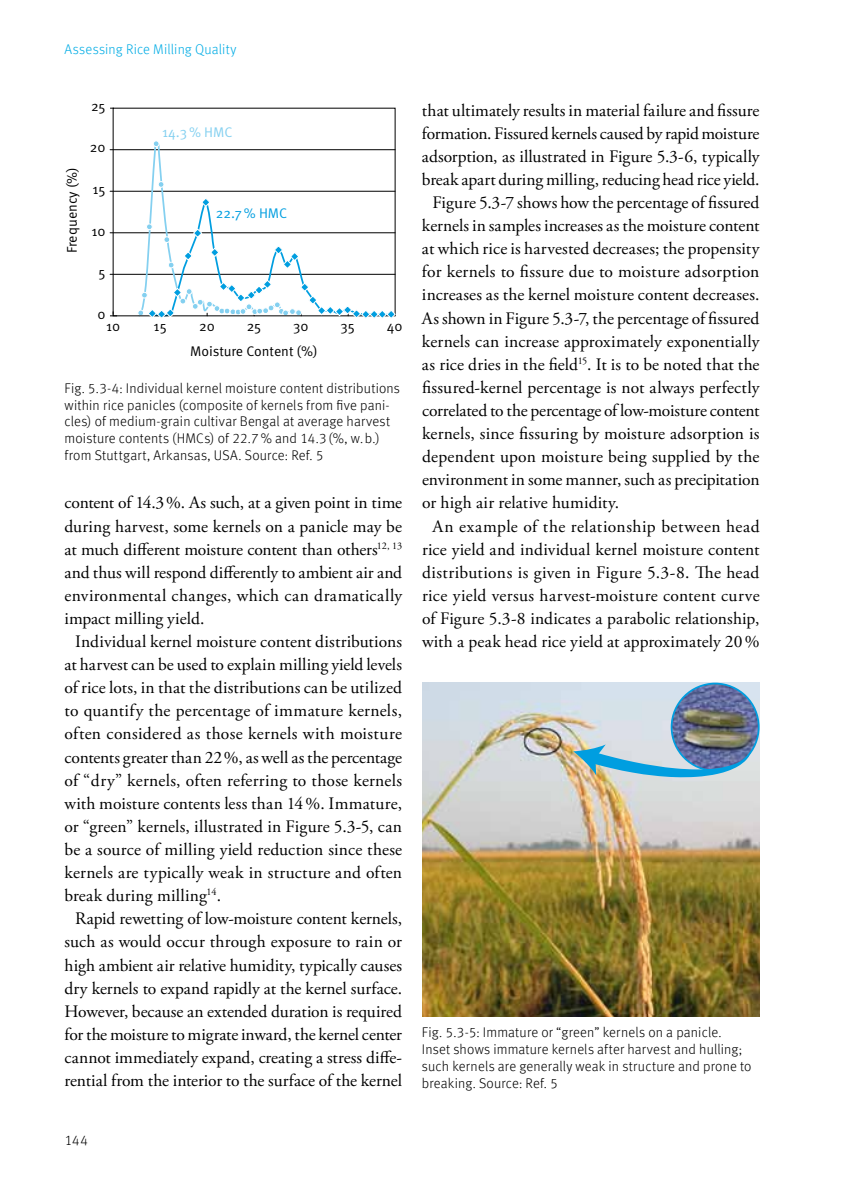
<style>
.page{position:relative;width:844px;height:1191px;background:#fff}
.page>*{position:absolute;margin:0;border:0;box-sizing:border-box;transform-origin:0 0}
.t1{font:17.5px/23.1px "Adobe Garamond Pro";letter-spacing:.005em;color:#000;text-align:justify}
.t2{font:17.5px "Adobe Garamond Pro";letter-spacing:.025em;color:#000}
.t3{font:17.5px "Adobe Garamond Pro";letter-spacing:.03em;color:#000}
.t4{font:300 14px/16.8px "Meta Offc";letter-spacing:.01em;color:#000}
.t5{font:14px "Meta OT Norm";color:#000}
.t6{font:300 14px "Meta Offc";letter-spacing:.015em;color:#00ace5}
.t7{font:14px "Meta OT Norm";color:#009ee0}
.t8{font:14px "Meta OT Norm";color:#84d0f0}
</style>
<div class="page">
<hr style="left:110px;top:274px;width:285px;height:1px;background:#000">
<hr style="left:110px;top:232px;width:285px;height:1px;background:#000">
<hr style="left:110px;top:191px;width:285px;height:1px;background:#000">
<hr style="left:110px;top:149px;width:285px;height:1px;background:#000">
<svg style="left:137px;top:140px;width:259px;height:178px"></svg>
<img style="left:422px;top:682px;width:337px;height:334px">
<img style="left:671px;top:683px;width:87px;height:87px;border-radius:44px">
<div style="left:670px;top:682px;width:89px;height:89px;border:2px solid #009ee0;border-radius:50%"></div>
<img style="left:573px;top:744px;width:178px;height:33px">
<p class="t6" style="left:64px;top:41px;width:173px">Assessing Rice Milling Quality</p>
<p class="t5" style="left:64px;top:253px;width:88px;rotate:-90deg">Frequency (%)</p>
<p class="t5" style="left:91px;top:97px;width:16px">25</p>
<p class="t5" style="left:90px;top:139px;width:17px">20</p>
<p class="t5" style="left:92px;top:181px;width:15px">15</p>
<p class="t5" style="left:91px;top:222px;width:16px">10</p>
<p class="t5" style="left:99px;top:264px;width:9px">5</p>
<p class="t5" style="left:98px;top:306px;width:10px">0</p>
<p class="t8" style="left:162px;top:124px;width:72px">14.3% HMC</p>
<p class="t7" style="left:216px;top:204px;width:73px">22.7% HMC</p>
<p class="t5" style="left:106px;top:318px;width:16px">10</p>
<p class="t5" style="left:153px;top:318px;width:15px">15</p>
<p class="t5" style="left:199px;top:318px;width:17px">20</p>
<p class="t5" style="left:246px;top:318px;width:16px">25</p>
<p class="t5" style="left:293px;top:318px;width:17px">30</p>
<p class="t5" style="left:340px;top:318px;width:16px">35</p>
<p class="t5" style="left:387px;top:318px;width:17px">40</p>
<p class="t5" style="left:190px;top:342px;width:129px">Moisture Content (%)</p>
<p class="t4" style="left:64px;top:380px;width:337px">Fig. 5.3-4: Individual kernel moisture content distributions within rice panicles (composite of kernels from five pani&shy;cles) of medium-grain cultivar Bengal at average harvest moisture contents (HMCs) of 22.7% and 14.3(%, w.b.) from Stuttgart, Arkansas, USA. Source: Ref. 5</p>
<p class="t1" style="left:64px;top:492px;width:339px">content of 14.3%. As such, at a given point in time during harvest, some kernels on a panicle may be at much different moisture content than others<sup>12,</sup> <sup>13 </sup>and thus will respond differently to ambient air and environmental changes, which can dramatically impact milling yield.</p>
<p class="t1" style="left:64px;top:630px;width:339px;text-indent:11px">Individual kernel moisture content distributions at harvest can be used to explain milling yield levels of rice lots, in that the distributions can be utilized to quantify the percentage of immature kernels, often considered as those kernels with moisture contents greater than 22%, as well as the percentage of “dry” kernels, often referring to those kernels with moisture contents less than 14%. Immature, or “green” kernels, illustrated in Figure 5.3-5, can be a source of milling yield reduction since these kernels are typically weak in structure and often break during milling<sup>14</sup>.</p>
<p class="t1" style="left:64px;top:908px;width:339px;text-align:center">Rapid rewetting of low-moisture content kernels, such as would occur through exposure to rain or high ambient air relative humidity, typically causes dry kernels to expand rapidly at the kernel surface.<br>However, because an extended duration is required for the moisture to migrate inward, the kernel center cannot immediately expand, creating a stress diffe&shy;rential from the interior to the surface of the kernel</p>
<p class="t4" style="left:64px;top:1132px;width:25px">144</p>
<p class="t1" style="left:422px;top:99px;width:339px">that ultimately results in material failure and fissure</p>
<p class="t1" style="left:422px;top:122px;width:339px">formation. Fissured kernels caused by rapid moisture</p>
<p class="t1" style="left:422px;top:145px;width:339px">adsorption, as illustrated in Figure 5.3-6, typically</p>
<p class="t1" style="left:422px;top:168px;width:339px">break apart during milling, reducing head rice yield.</p>
<p class="t1" style="left:432px;top:191px;width:328px">Figure 5.3-7 shows how the percentage of fissured</p>
<p class="t1" style="left:422px;top:215px;width:339px">kernels in samples increases as the moisture content</p>
<p class="t1" style="left:422px;top:238px;width:339px">at which rice is harvested decreases; the propensity</p>
<p class="t1" style="left:422px;top:261px;width:339px">for kernels to fissure due to moisture adsorption</p>
<p class="t1" style="left:422px;top:284px;width:339px">increases as the kernel moisture content decreases.</p>
<p class="t1" style="left:422px;top:307px;width:339px">As shown in Figure 5.3-7, the percentage of fissured</p>
<p class="t1" style="left:422px;top:330px;width:339px">kernels can increase approximately exponentially</p>
<p class="t1" style="left:422px;top:353px;width:339px">as rice dries in the field<sup>15</sup>. It is to be noted that the</p>
<p class="t1" style="left:422px;top:376px;width:339px">fissured-kernel percentage is not always perfectly</p>
<p class="t1" style="left:422px;top:399px;width:339px">correlated to the percentage of low-moisture content</p>
<p class="t1" style="left:422px;top:422px;width:339px">kernels, since fissuring by moisture adsorption is</p>
<p class="t1" style="left:422px;top:446px;width:339px">dependent upon moisture being supplied by the</p>
<p class="t1" style="left:422px;top:469px;width:339px">environment in some manner, such as precipitation</p>
<p class="t1" style="left:422px;top:492px;width:199px">or high air relative humidity.</p>
<p class="t3" style="left:432px;top:515px;width:328px">An example of the relationship between head</p>
<p class="t1" style="left:422px;top:538px;width:339px">rice yield and individual kernel moisture content</p>
<p class="t2" style="left:422px;top:561px;width:339px">distributions is given in Figure 5.3-8. The head</p>
<p class="t1" style="left:422px;top:584px;width:339px">rice yield versus harvest-moisture content curve</p>
<p class="t1" style="left:422px;top:607px;width:339px">of Figure 5.3-8 indicates a parabolic relationship,</p>
<p class="t1" style="left:422px;top:630px;width:339px">with a peak head rice yield at approximately 20%</p>
<p class="t4" style="left:422px;top:1024px;width:331px">Fig. 5.3-5: Immature or “green” kernels on a panicle.<br>Inset shows immature kernels after harvest and hulling; such kernels are generally weak in structure and prone to breaking. Source: Ref. 5</p>
</div>
